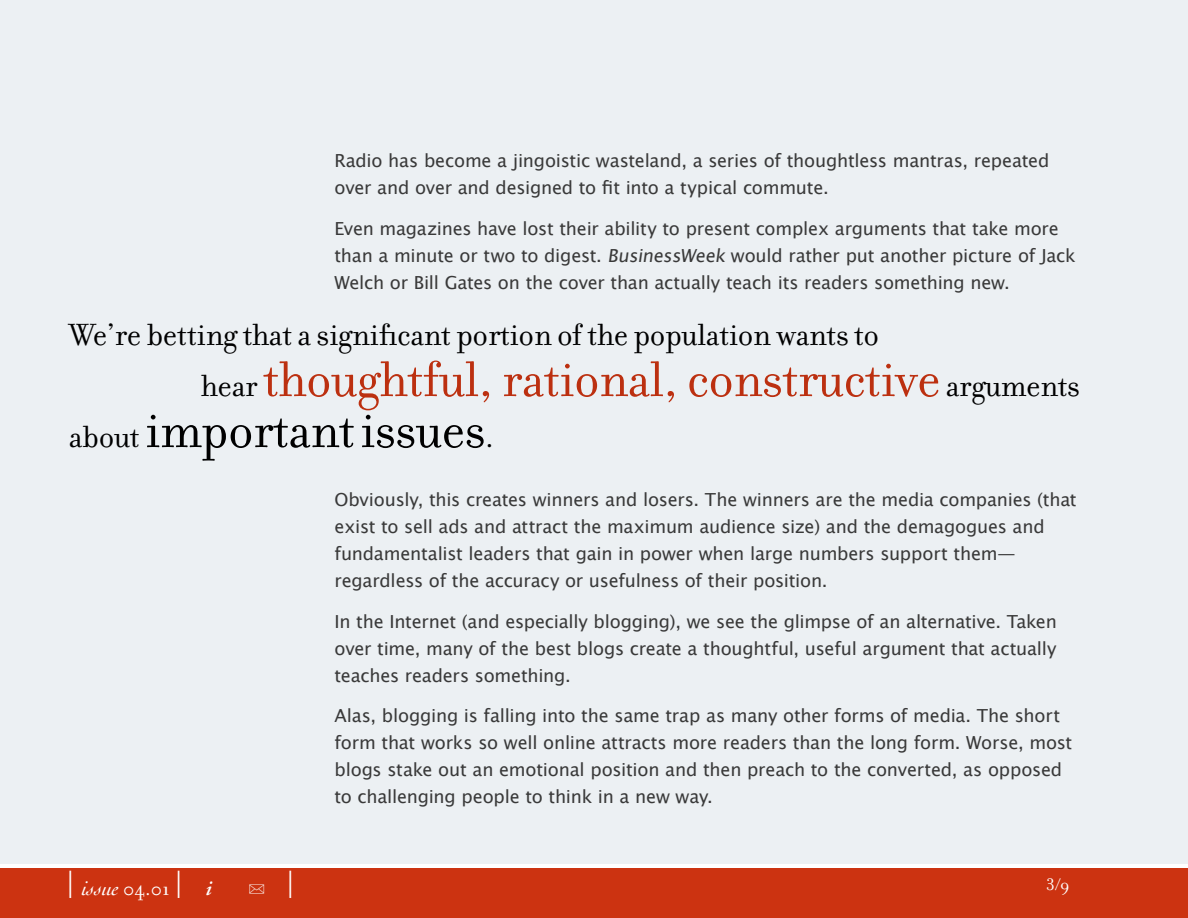
<style>
.page{position:relative;width:1188px;height:918px;background:#fff}
.page>*{position:absolute;margin:0;border:0;box-sizing:border-box;transform-origin:0 0}
.t1{font:54px/51px "Filosofia";letter-spacing:-.01em;color:#c31}
.t2{font:33px "Filosofia";letter-spacing:-.01em;color:#000}
.t3{font:italic 21px "Cochin";color:#fff}
.t4{font:18px/27px "Lucida Grande";letter-spacing:-.01em;color:#393939}
.t5{font:18px "Filosofia";color:#fff}
.t6{font:18px "FF Dingbests";color:#fff}
.s1{font-size:33px;color:#000}
.s2{color:#000}
.s3{font-family:"Filosofia";font-style:normal;font-size:36px}
.s4{font-family:"Filosofia";font-style:normal}
.s5{font-family:"Adobe Garamond";font-weight:600}
.s6{font-family:"Filosofia";font-size:36px}
</style>
<div class="page">
<div style="left:0;top:0;width:1188px;height:864px;background:#ecf0f3"></div>
<div style="left:0;top:868px;width:1188px;height:50px;background:#c31"></div>
<p class="t4" style="left:334px;top:147px;width:716px">Radio has become a jingoistic wasteland, a series of thoughtless mantras, repeated over and over and designed to fit into a typical commute.</p>
<p class="t4" style="left:334px;top:215px;width:743px">Even magazines have lost their ability to present complex arguments that take more than a minute or two to digest. BusinessWeek would rather put another picture of Jack<br>Welch or Bill Gates on the cover than actually teach its readers something new.</p>
<h2 class="t2" style="left:69px;top:317px;width:812px">We’re betting that a significant portion of the population wants to</h2>
<h1 class="t1" style="left:69px;top:355px;width:1012px;text-indent:132px"><span class="s1">hear</span> thoughtful, rational, constructive <span class="s1">arguments about</span> <span class="s2">importantissues</span><span class="s1">.</span></h1>
<p class="t4" style="left:334px;top:486px;width:744px">Obviously, this creates winners and losers. The winners are the media companies (that exist to sell ads and attract the maximum audience size) and the demagogues and fundamentalist leaders that gain in power when large numbers support them— regardless of the accuracy or usefulness of their position.</p>
<p class="t4" style="left:335px;top:608px;width:724px;text-align:justify">In the Internet (and especially blogging), we see the glimpse of an alternative. Taken over time, many of the best blogs create a thoughtful, useful argument that actually teaches readers something.</p>
<p class="t4" style="left:335px;top:702px;width:739px">Alas, blogging is falling into the same trap as many other forms of media. The short form that works so well online attracts more readers than the long form. Worse, most blogs stake out an emotional position and then preach to the converted, as opposed to challenging people to think in a new way.</p>
<p class="t3" style="left:66px;top:876px;width:147px"><span class="s3">|</span> issue <span class="s4">04.01</span> <span class="s3">|</span> <span class="s5">i</span></p>
<p class="t6" style="left:248px;top:879px;width:49px">U <span class="s6">|</span></p>
<p class="t5" style="left:1047px;top:874px;width:24px">3/9</p>
</div>
